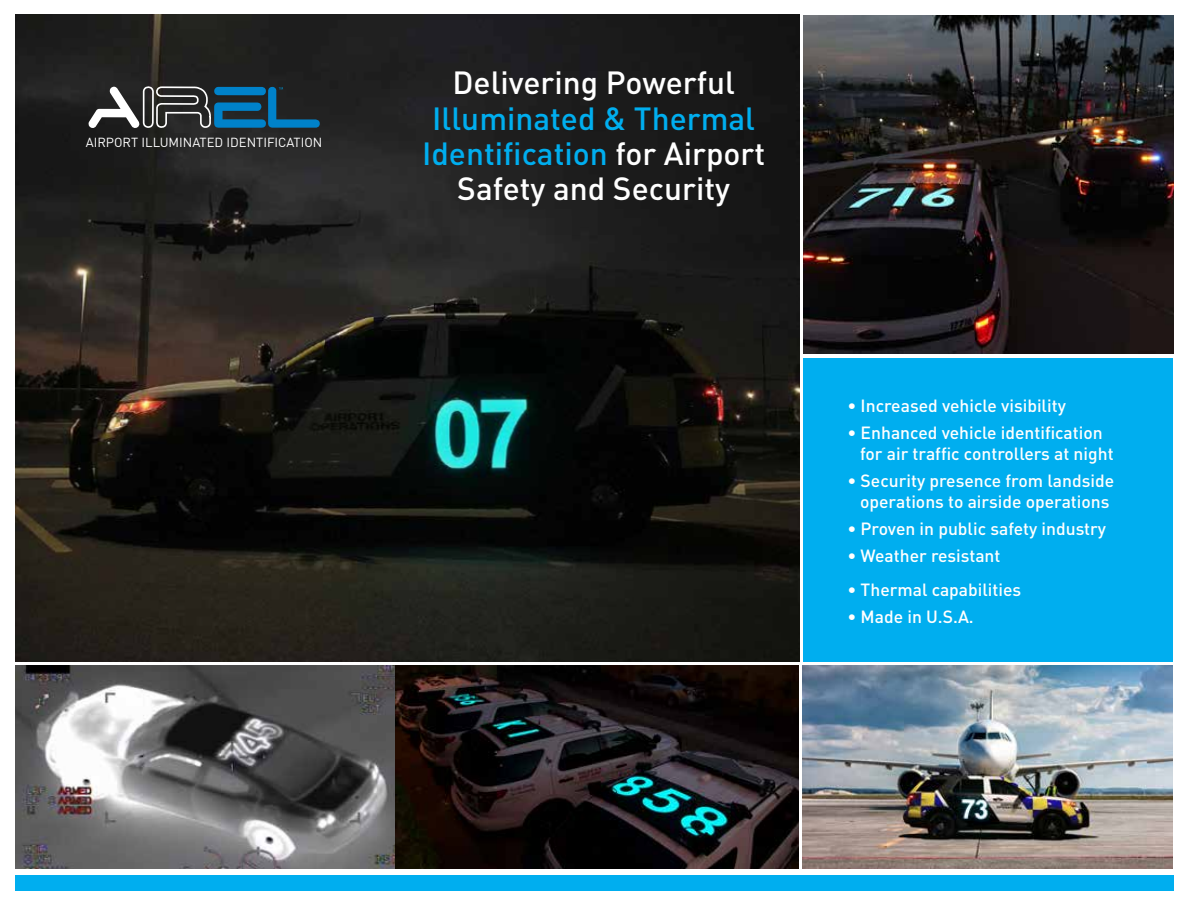
<style>
.page{position:relative;width:1188px;height:918px;background:#fff}
.page>*{position:absolute;margin:0;border:0;box-sizing:border-box;transform-origin:0 0}
.t1{font:500 31.65px/35.2px "DIN";color:#00aeef;text-align:center}
.t2{font:500 31.65px "DIN";color:#fff}
.t3{font:500 17.55px/21px "DIN";color:#fff}
.t4{font:13.05px "DIN";color:#fff}
.s1{color:#fff}
</style>
<div class="page">
<img style="left:16px;top:15px;width:783px;height:647px">
<img style="left:804px;top:16px;width:369px;height:338px">
<svg style="left:88px;top:83px;width:232px;height:47px;background:#364e5b"></svg>
<div style="left:15px;top:875px;width:1158px;height:16px;background:#00aeef"></div>
<div style="left:804px;top:358px;width:369px;height:304px;background:#00aeef"></div>
<img style="left:15px;top:666px;width:380px;height:203px">
<img style="left:395px;top:666px;width:404px;height:203px">
<img style="left:802px;top:666px;width:371px;height:203px">
<p class="t4" style="left:86px;top:135px;width:238px">AIRPORT ILLUMINATED IDENTIFICATION</p>
<h1 class="t2" style="left:452px;top:63px;width:284px">Delivering Powerful</h1>
<h1 class="t1" style="left:422px;top:99px;width:345px">Illuminated &amp; Thermal<br>Identification <span class="s1">for Airport<br>Safety and Security</span></h1>
<p class="t3" style="left:848px;top:394px;width:220px">• Increased vehicle visibility</p>
<p class="t3" style="left:860px;top:422px;width:255px;text-indent:-13px">• Enhanced vehicle identification for air traffic controllers at night</p>
<p class="t3" style="left:848px;top:470px;width:268px;text-align:center">• Security presence from landside operations to airside operations</p>
<p class="t3" style="left:848px;top:518px;width:260px">• Proven in public safety industry</p>
<p class="t3" style="left:848px;top:545px;width:155px">• Weather resistant</p>
<p class="t3" style="left:848px;top:578px;width:175px">• Thermal capabilities</p>
<p class="t3" style="left:848px;top:605px;width:128px">• Made in U.S.A.</p>
</div>
